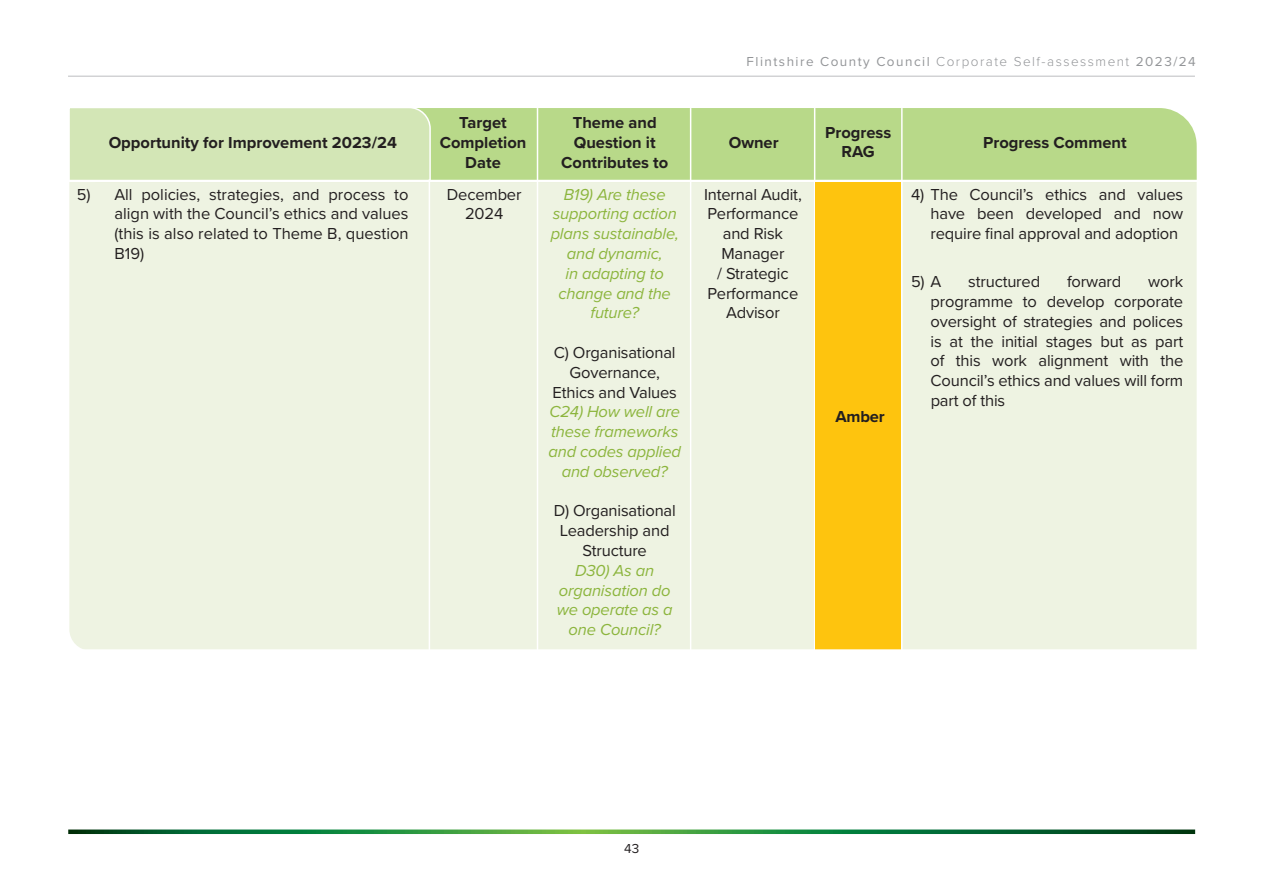
<style>
.page{position:relative;width:1263px;height:893px;background:#fff}
.page>*{position:absolute;margin:0;border:0;box-sizing:border-box;transform-origin:0 0}
.t1{font:16.5px/19.8px "Proxima Nova";letter-spacing:-.01em;color:#231f20;text-align:justify}
.t2{font:italic 16.5px/19.8px "Proxima Nova";letter-spacing:-.01em;color:#8cb53d;text-align:center}
.t3{font:700 16.5px/19.8px "Proxima Nova";color:#231f20;text-align:center}
.t4{font:13.5px "Proxima Nova";letter-spacing:.11em;color:#939598}
.t5{font:13.5px "Proxima Nova";color:#231f20}
.s1{font-style:normal;color:#231f20}
.s2{font-weight:300}
</style>
<div class="page">
<svg style="left:68px;top:829px;width:1127px;height:5px;background:#348a4a"></svg>
<hr style="left:68px;top:76px;width:1127px;height:1px;background:#bcbdc0">
<div style="left:69px;top:182px;width:1128px;height:467px;background:#eef3e2"></div>
<div style="left:432px;top:108px;width:765px;height:72px;background:#b8d989"></div>
<div style="left:69px;top:108px;width:363px;height:75px;background:#d3e6b6"></div>
<hr style="left:537px;top:108px;width:1px;height:683px;background:#fff">
<hr style="left:690px;top:108px;width:1px;height:683px;background:#fff">
<hr style="left:814px;top:108px;width:1px;height:683px;background:#fff">
<hr style="left:901px;top:108px;width:2px;height:683px;background:#fff">
<hr style="left:429px;top:179px;width:1px;height:612px;background:#fff">
<hr style="left:68px;top:180px;width:1134px;height:2px;background:#fff">
<div style="left:815px;top:182px;width:86px;height:469px;background:#fec40e"></div>
<hr style="left:54px;top:649px;width:1149px;height:3px;background:#fff">
<p class="t3" style="left:109px;top:132px;width:290px">Opportunity for Improvement 2023/24</p>
<p class="t1" style="left:114px;top:183px;width:296px;text-indent:-38px">5) All policies, strategies, and process to align with the Council’s ethics and values (this is also related to Theme B, question B19)</p>
<p class="t3" style="left:440px;top:112px;width:88px">Target<br>Completion<br>Date</p>
<p class="t3" style="left:561px;top:112px;width:109px">Theme and<br>Question it<br>Contributes to</p>
<p class="t1" style="left:447px;top:183px;width:76px;text-align:center">December<br>2024</p>
<p class="t2" style="left:551px;top:183px;width:130px">B19) Are these supporting action plans sustainable, and dynamic,<br>in adapting to change and the future?</p>
<p class="t2" style="left:548px;top:342px;width:134px"><span class="s1">C) Organisational<br>Governance,<br>Ethics and Values<br></span>C24) How well are these frameworks and codes applied and observed?</p>
<p class="t2" style="left:554px;top:500px;width:124px"><span class="s1">D) Organisational<br>Leadership and<br>Structure<br></span>D30) As an organisation do we operate as a one Council?</p>
<p class="t4" style="left:746px;top:51px;width:451px">Flintshire County Council <span class="s2">Corporate Self-assessment</span> 2023/24</p>
<p class="t3" style="left:729px;top:132px;width:51px">Owner</p>
<p class="t3" style="left:825px;top:122px;width:68px">Progress<br>RAG</p>
<p class="t3" style="left:983px;top:132px;width:145px">Progress Comment</p>
<p class="t1" style="left:704px;top:183px;width:99px;text-align:center">Internal Audit,<br>Performance and Risk<br>Manager<br>/ Strategic<br>Performance<br>Advisor</p>
<p class="t1" style="left:930px;top:183px;width:254px;text-indent:-20px">4) The Council’s ethics and values have been developed and now require fnal approval and adoption</p>
<p class="t1" style="left:911px;top:271px;width:32px">5) A</p>
<p class="t1" style="left:968px;top:271px;width:73px">structured</p>
<p class="t1" style="left:1067px;top:271px;width:56px">forward</p>
<p class="t1" style="left:930px;top:271px;width:254px;text-indent:218px">work programme to develop corporate oversight of strategies and polices is at the initial stages but as part of this work alignment with the Council’s ethics and values will form part of this</p>
<p class="t3" style="left:835px;top:406px;width:51px">Amber</p>
<p class="t5" style="left:624px;top:838px;width:17px">43</p>
</div>
